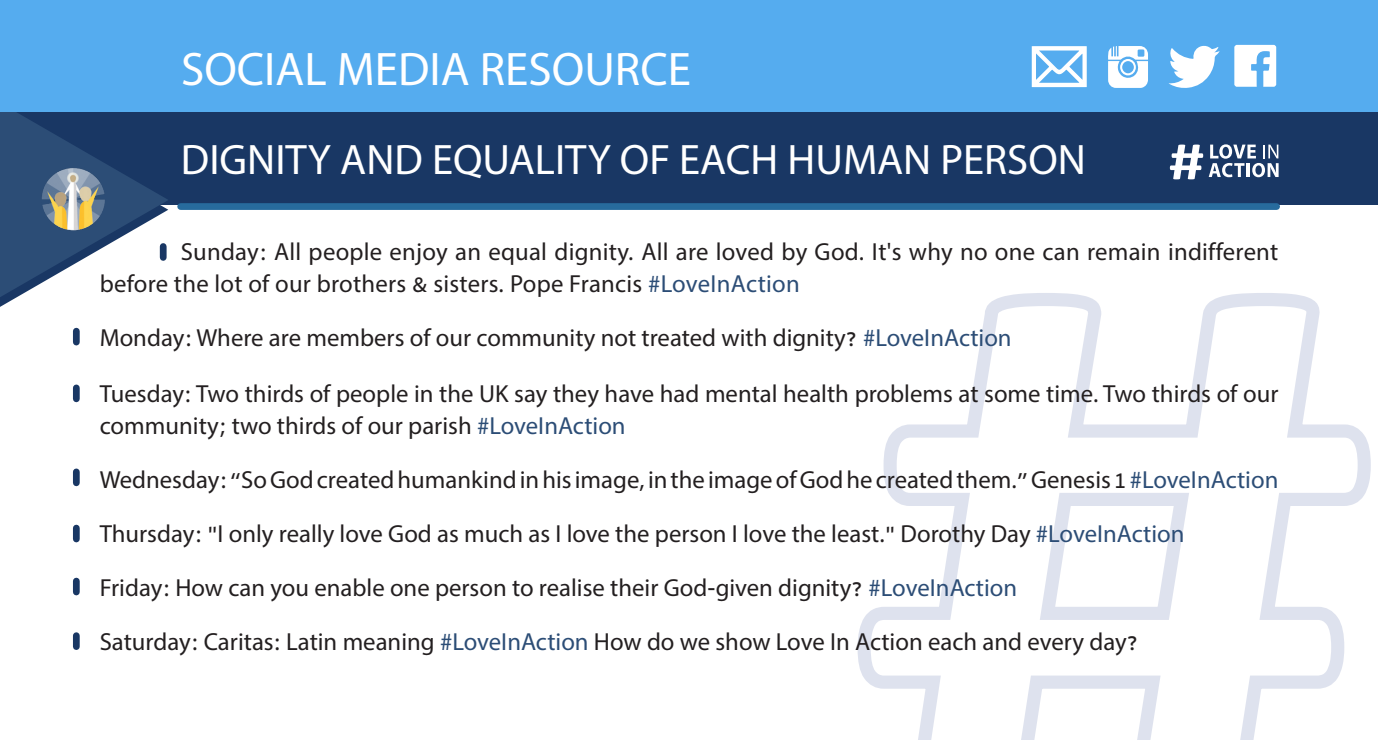
<style>
.page{position:relative;width:1378px;height:740px;background:#fff}
.page>*{position:absolute;margin:0;border:0;box-sizing:border-box;transform-origin:0 0}
.t1{font:700 54.45px "Calibri";color:#fff;scale:1.3 1}
.t2{font:47.25px "Myriad Hebrew";color:#fff}
.t3{font:42.75px "Myriad Hebrew";color:#fff}
.t4{font:24.75px/31.5px "Myriad Hebrew";color:#231f20}
.s1{color:#2c4d76}
</style>
<div class="page">
<svg style="left:857px;top:293px;width:514px;height:447px"></svg>
<div style="left:0;top:112px;width:1378px;height:93px;background:#193764"></div>
<div style="left:181px;top:203px;width:1095px;height:7px;background:#276b9d"></div>
<svg style="left:0;top:112px;width:168px;height:195px"></svg>
<svg style="left:1208px;top:144px;width:70px;height:33px"></svg>
<img style="left:40px;top:166px;width:66px;height:66px">
<div style="left:0;top:0;width:1378px;height:112px;background:#55acef"></div>
<svg style="left:1168px;top:45px;width:51px;height:43px"></svg>
<svg style="left:1108px;top:46px;width:40px;height:42px"></svg>
<svg style="left:1031px;top:46px;width:56px;height:42px"></svg>
<svg style="left:1234px;top:45px;width:42px;height:42px"></svg>
<div style="left:160px;top:246px;width:7px;height:11px;background:#193764"></div>
<div style="left:73px;top:331px;width:7px;height:11px;background:#193764"></div>
<div style="left:73px;top:472px;width:7px;height:11px;background:#193764"></div>
<div style="left:73px;top:581px;width:7px;height:11px;background:#193764"></div>
<div style="left:73px;top:388px;width:7px;height:11px;background:#193764"></div>
<div style="left:73px;top:528px;width:7px;height:11px;background:#193764"></div>
<div style="left:73px;top:636px;width:7px;height:10px;background:#193764"></div>
<p class="t2" style="left:181px;top:44px;width:511px">SOCIAL MEDIA RESOURCE</p>
<p class="t3" style="left:181px;top:137px;width:906px">DIGNITY AND EQUALITY OF EACH HUMAN PERSON</p>
<p class="t1" style="left:1169px;top:127px;width:29px">#</p>
<p class="t4" style="left:100px;top:238px;width:1180px;text-indent:81px">Sunday: All people enjoy an equal dignity. All are loved by God. It's why no one can remain indifferent before the lot of our brothers &amp; sisters. Pope Francis <span class="s1">#LoveInAction</span></p>
<p class="t4" style="left:100px;top:323px;width:913px">Monday: Where are members of our community not treated with dignity? <span class="s1">#LoveInAction</span></p>
<p class="t4" style="left:100px;top:379px;width:1180px">Tuesday: Two thirds of people in the UK say they have had mental health problems at some time. Two thirds of our community; two thirds of our parish <span class="s1">#LoveInAction</span></p>
<p class="t4" style="left:100px;top:465px;width:1180px">Wednesday: “So God created humankind in his image, in the image of God he created them.” Genesis 1 <span class="s1">#LoveInAction</span></p>
<p class="t4" style="left:100px;top:519px;width:1086px">Thursday: "I only really love God as much as I love the person I love the least." Dorothy Day <span class="s1">#LoveInAction</span></p>
<p class="t4" style="left:100px;top:573px;width:919px">Friday: How can you enable one person to realise their God-given dignity? <span class="s1">#LoveInAction</span></p>
<p class="t4" style="left:100px;top:627px;width:1040px">Saturday: Caritas: Latin meaning <span class="s1">#LoveInAction</span> How do we show Love In Action each and every day?</p>
</div>
